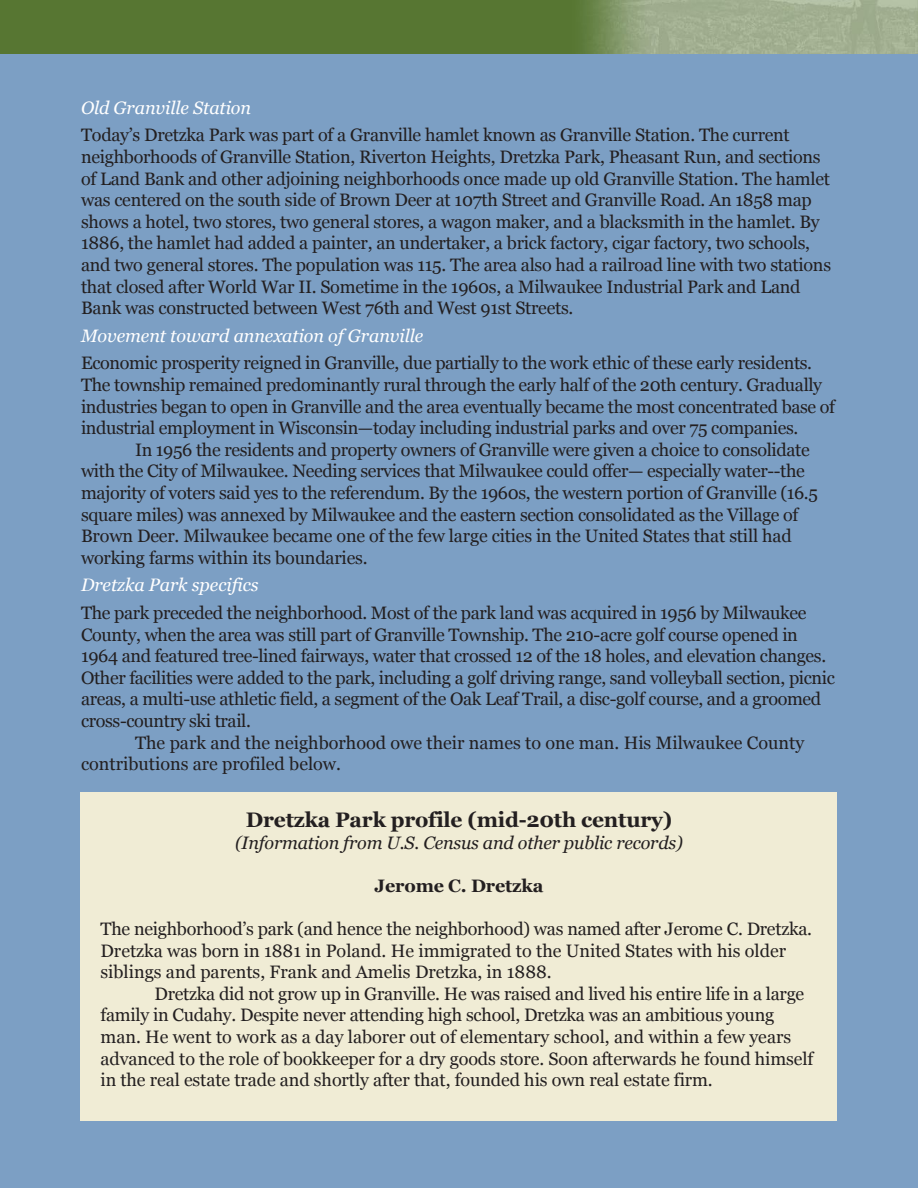
<style>
.page{position:relative;width:918px;height:1188px;background:#fff}
.page>*{position:absolute;margin:0;border:0;box-sizing:border-box;transform-origin:0 0}
.t1{font:700 21px "Georgia";letter-spacing:-.01em;color:#231f20}
.t2{font:18px/21.6px "Georgia";letter-spacing:-.015em;color:#231f20}
.t3{font:italic 18px "Georgia";letter-spacing:-.005em;color:#fff}
.t4{font:italic 18px "Georgia";letter-spacing:-.01em;color:#231f20}
.t5{font:700 18px "Georgia";letter-spacing:-.01em;color:#231f20}
</style>
<div class="page">
<div style="left:0;top:54px;width:918px;height:1134px;background:#7c9fc4"></div>
<img style="left:0;top:0;width:918px;height:54px">
<div style="left:81px;top:792px;width:756px;height:328px;background:#f0ecd5"></div>
<p class="t3" style="left:81px;top:100px;width:172px">Old Granville Station</p>
<p class="t2" style="left:81px;top:126px;width:752px">Today’s Dretzka Park was part of a Granville hamlet known as Granville Station. The current neighborhoods of Granville Station, Riverton Heights, Dretzka Park, Pheasant Run, and sections of Land Bank and other adjoining neighborhoods once made up old Granville Station. The hamlet was centered on the south side of Brown Deer at 107th Street and Granville Road. An 1858 map shows a hotel, two stores, two general stores, a wagon maker, and a blacksmith in the hamlet. By 1886, the hamlet had added a painter, an undertaker, a brick factory, cigar factory, two schools, and two general stores. The population was 115. The area also had a railroad line with two stations that closed after World War II. Sometime in the 1960s, a Milwaukee Industrial Park and Land Bank was constructed between West 76th and West 91st Streets.</p>
<p class="t3" style="left:81px;top:328px;width:344px">Movement toward annexation of Granville</p>
<p class="t2" style="left:81px;top:354px;width:756px">Economic prosperity reigned in Granville, due partially to the work ethic of these early residents.<br>The township remained predominantly rural through the early half of the 20th century. Gradually industries began to open in Granville and the area eventually became the most concentrated base of industrial employment in Wisconsin—today including industrial parks and over 75 companies.</p>
<p class="t2" style="left:81px;top:440px;width:738px;text-indent:54px">In 1956 the residents and property owners of Granville were given a choice to consolidate with the City of Milwaukee. Needing services that Milwaukee could offer— especially water--the majority of voters said yes to the referendum. By the 1960s, the western portion of Granville (16.5 square miles) was annexed by Milwaukee and the eastern section consolidated as the Village of Brown Deer. Milwaukee became one of the few large cities in the United States that still had working farms within its boundaries.</p>
<p class="t3" style="left:81px;top:578px;width:179px">Dretzka Park specifics</p>
<p class="t2" style="left:81px;top:603px;width:727px">The park preceded the neighborhood. Most of the park land was acquired in 1956 by Milwaukee</p>
<p class="t2" style="left:81px;top:625px;width:718px">County, when the area was still part of Granville Township. The 210-acre golf course opened in</p>
<p class="t2" style="left:81px;top:647px;width:747px">1964 and featured tree-lined fairways, water that crossed 12 of the 18 holes, and elevation changes.</p>
<p class="t2" style="left:81px;top:668px;width:755px">Other facilities were added to the park, including a golf driving range, sand volleyball section, picnic</p>
<p class="t2" style="left:81px;top:690px;width:742px">areas, a multi-use athletic field, a segment of the Oak Leaf Trail, a disc-golf course, and a groomed</p>
<p class="t2" style="left:81px;top:711px;width:171px">cross-country ski trail.</p>
<p class="t2" style="left:135px;top:733px;width:671px">The park and the neighborhood owe their names to one man. His Milwaukee County</p>
<p class="t2" style="left:81px;top:755px;width:262px">contributions are profiled below.</p>
<p class="t1" style="left:246px;top:811px;width:428px">Dretzka Park profile (mid-20th century)</p>
<p class="t4" style="left:235px;top:835px;width:449px">(Information from U.S. Census and other public records)</p>
<p class="t5" style="left:375px;top:878px;width:170px">Jerome C. Dretzka</p>
<p class="t2" style="left:100px;top:919px;width:713px">The neighborhood’s park (and hence the neighborhood) was named after Jerome C. Dretzka.<br>Dretzka was born in 1881 in Poland. He immigrated to the United States with his older siblings and parents, Frank and Amelis Dretzka, in 1888.</p>
<p class="t2" style="left:100px;top:984px;width:714px;text-indent:54px">Dretzka did not grow up in Granville. He was raised and lived his entire life in a large family in Cudahy. Despite never attending high school, Dretzka was an ambitious young man. He went to work as a day laborer out of elementary school, and within a few years advanced to the role of bookkeeper for a dry goods store. Soon afterwards he found himself in the real estate trade and shortly after that, founded his own real estate firm.</p>
</div>
